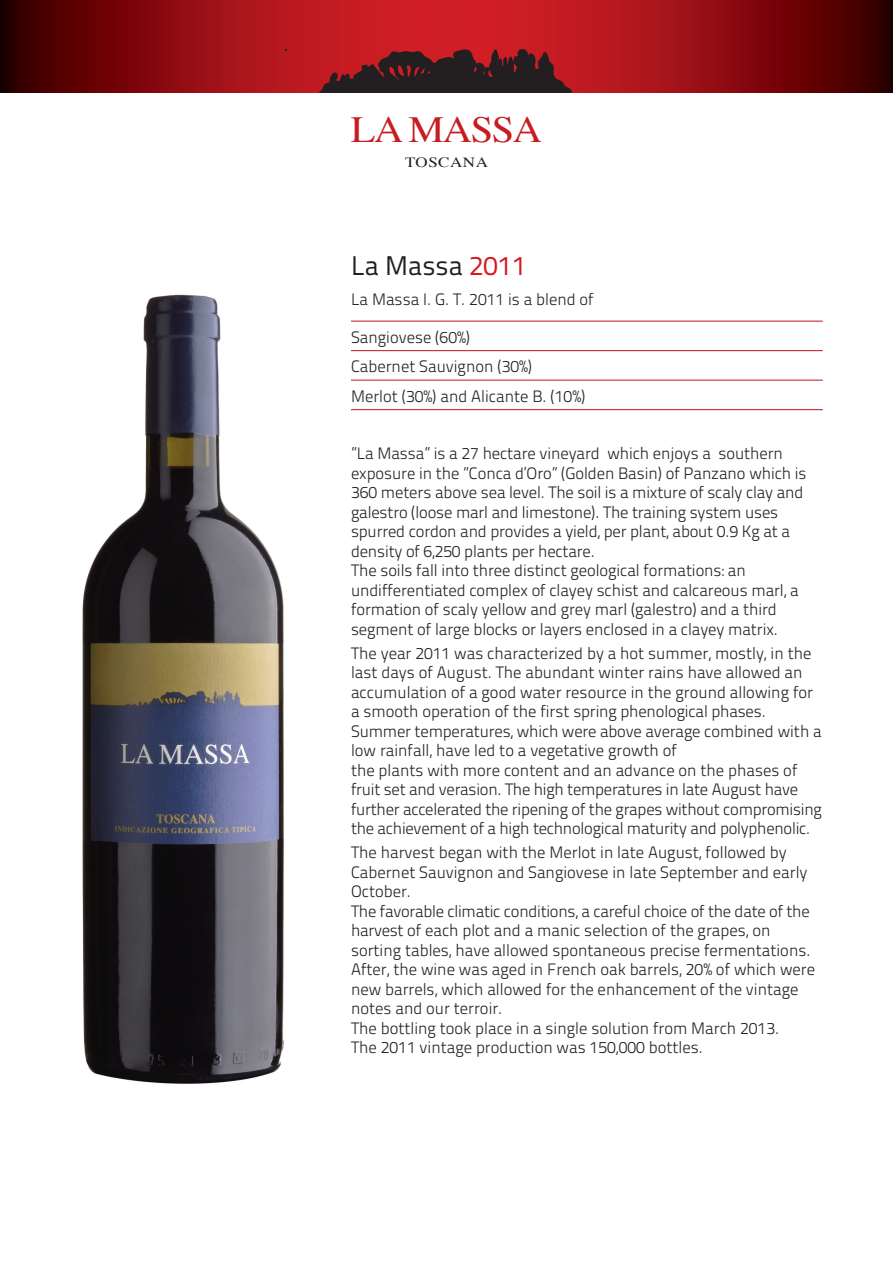
<style>
.page{position:relative;width:893px;height:1263px;background:#fff}
.page>*{position:absolute;margin:0;border:0;box-sizing:border-box;transform-origin:0 0}
.t1{font:36.75px "Times";letter-spacing:-.035em;color:#c71c22;scale:1.1 1}
.t2{font:27px "Titillium Text 22 L 400 wt";color:#231f20}
.t3{font:16.5px/19.5px "Titillium Text 22 L 250 wt";letter-spacing:-.005em;color:#231f20}
.t4{font:14.1px "Times";letter-spacing:.03em;color:#231f20;scale:1.2 1}
.s1{color:#d8171f}
</style>
<div class="page">
<img style="left:82px;top:294px;width:202px;height:790px">
<hr style="left:351px;top:321px;width:472px;height:1px;background:#c71c22">
<hr style="left:351px;top:350px;width:472px;height:1px;background:#c71c22">
<hr style="left:351px;top:380px;width:472px;height:1px;background:#c71c22">
<hr style="left:351px;top:409px;width:472px;height:1px;background:#c71c22">
<svg style="left:0;top:0;width:893px;height:92px"></svg>
<svg style="left:318px;top:49px;width:255px;height:43px"></svg>
<h1 class="t1" style="left:351px;top:114px;width:175px">LA MASSA</h1>
<p class="t4" style="left:405px;top:156px;width:71px">TOSCANA</p>
<h2 class="t2" style="left:351px;top:256px;width:177px">La Massa <span class="s1">2011</span></h2>
<p class="t3" style="left:351px;top:291px;width:244px">La Massa I. G. T. 2011 is a blend of</p>
<p class="t3" style="left:351px;top:324px;width:236px;line-height:29.5px">Sangiovese (60%)<br>Cabernet Sauvignon (30%)<br>Merlot (30%) and Alicante B. (10%)</p>
<p class="t3" style="left:351px;top:446px;width:457px">”La Massa” is a 27 hectare vineyard which enjoys a southern exposure in the ”Conca d’Oro” (Golden Basin) of Panzano which is 360 meters above sea level. The soil is a mixture of scaly clay and galestro (loose marl and limestone). The training system uses spurred cordon and provides a yield, per plant, about 0.9 Kg at a density of 6,250 plants per hectare.<br>The soils fall into three distinct geological formations: an undifferentiated complex of clayey schist and calcareous marl, a formation of scaly yellow and grey marl (galestro) and a third segment of large blocks or layers enclosed in a clayey matrix.</p>
<p class="t3" style="left:351px;top:645px;width:472px">The year 2011 was characterized by a hot summer, mostly, in the last days of August. The abundant winter rains have allowed an accumulation of a good water resource in the ground allowing for a smooth operation of the first spring phenological phases.<br>Summer temperatures, which were above average combined with a low rainfall, have led to a vegetative growth of<br>the plants with more content and an advance on the phases of fruit set and verasion. The high temperatures in late August have further accelerated the ripening of the grapes without compromising the achievement of a high technological maturity and polyphenolic.</p>
<p class="t3" style="left:351px;top:844px;width:466px">The harvest began with the Merlot in late August, followed by Cabernet Sauvignon and Sangiovese in late September and early October.<br>The favorable climatic conditions, a careful choice of the date of the harvest of each plot and a manic selection of the grapes, on sorting tables, have allowed spontaneous precise fermentations.<br>After, the wine was aged in French oak barrels, 20% of which were new barrels, which allowed for the enhancement of the vintage notes and our terroir.<br>The bottling took place in a single solution from March 2013.<br>The 2011 vintage production was 150,000 bottles.</p>
</div>
